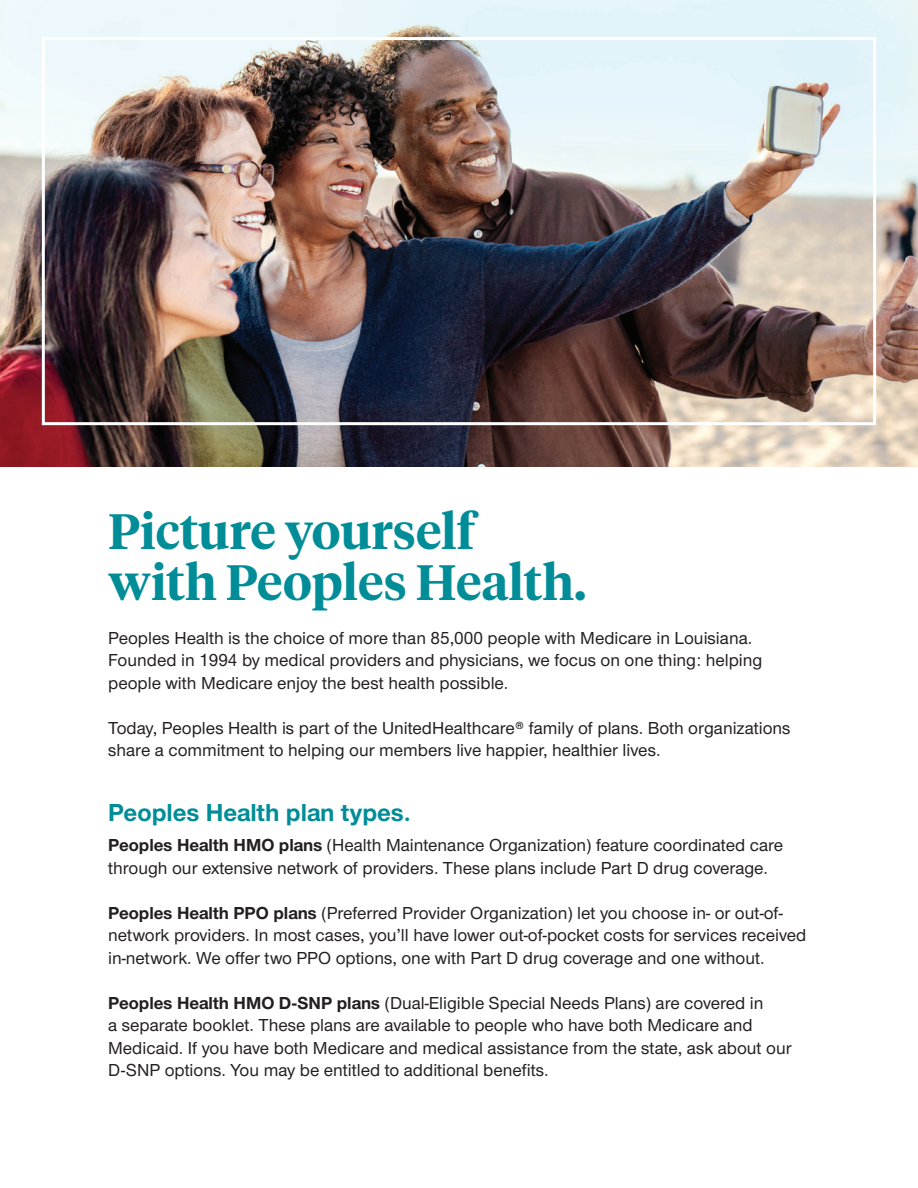
<style>
.page{position:relative;width:918px;height:1188px;background:#fff}
.page>*{position:absolute;margin:0;border:0;box-sizing:border-box;transform-origin:0 0}
.t1{font:600 49.5px/51.6px "UHC Serif Headline";color:#008d97}
.t2{font:700 25.5px "UHC Sans";color:#008d97}
.t3{font:500 18px/22.5px "UHC Sans";color:#231f20}
.s1{font-weight:700}
</style>
<div class="page">
<img style="left:0;top:0;width:918px;height:467px">
<div style="left:42px;top:37px;width:834px;height:388px;border:3px solid #fff"></div>
<h3 class="t1" style="left:108px;top:503px;width:480px">Picture yourself with Peoples Health.</h3>
<p class="t3" style="left:108px;top:626px;width:656px">Peoples Health is the choice of more than 85,000 people with Medicare in Louisiana.<br>Founded in 1994 by medical providers and physicians, we focus on one thing: helping people with Medicare enjoy the best health possible.</p>
<p class="t3" style="left:108px;top:716px;width:684px">Today, Peoples Health is part of the UnitedHealthcare® family of plans. Both organizations share a commitment to helping our members live happier, healthier lives.</p>
<h3 class="t2" style="left:108px;top:796px;width:304px">Peoples Health plan types.</h3>
<p class="t3" style="left:108px;top:833px;width:676px"><span class="s1">Peoples Health HMO plans</span> (Health Maintenance Organization) feature coordinated care through our extensive network of providers. These plans include Part D drug coverage.</p>
<p class="t3" style="left:108px;top:901px;width:700px"><span class="s1">Peoples Health PPO plans</span> (Preferred Provider Organization) let you choose in- or out-of&shy;network providers. In most cases, you’ll have lower out-of-pocket costs for services received in-network. We offer two PPO options, one with Part D drug coverage and one without.</p>
<p class="t3" style="left:108px;top:991px;width:685px"><span class="s1">Peoples Health HMO D-SNP plans</span> (Dual-Eligible Special Needs Plans) are covered in<br>a separate booklet. These plans are available to people who have both Medicare and Medicaid. If you have both Medicare and medical assistance from the state, ask about our D-SNP options. You may be entitled to additional benefits.</p>
</div>
